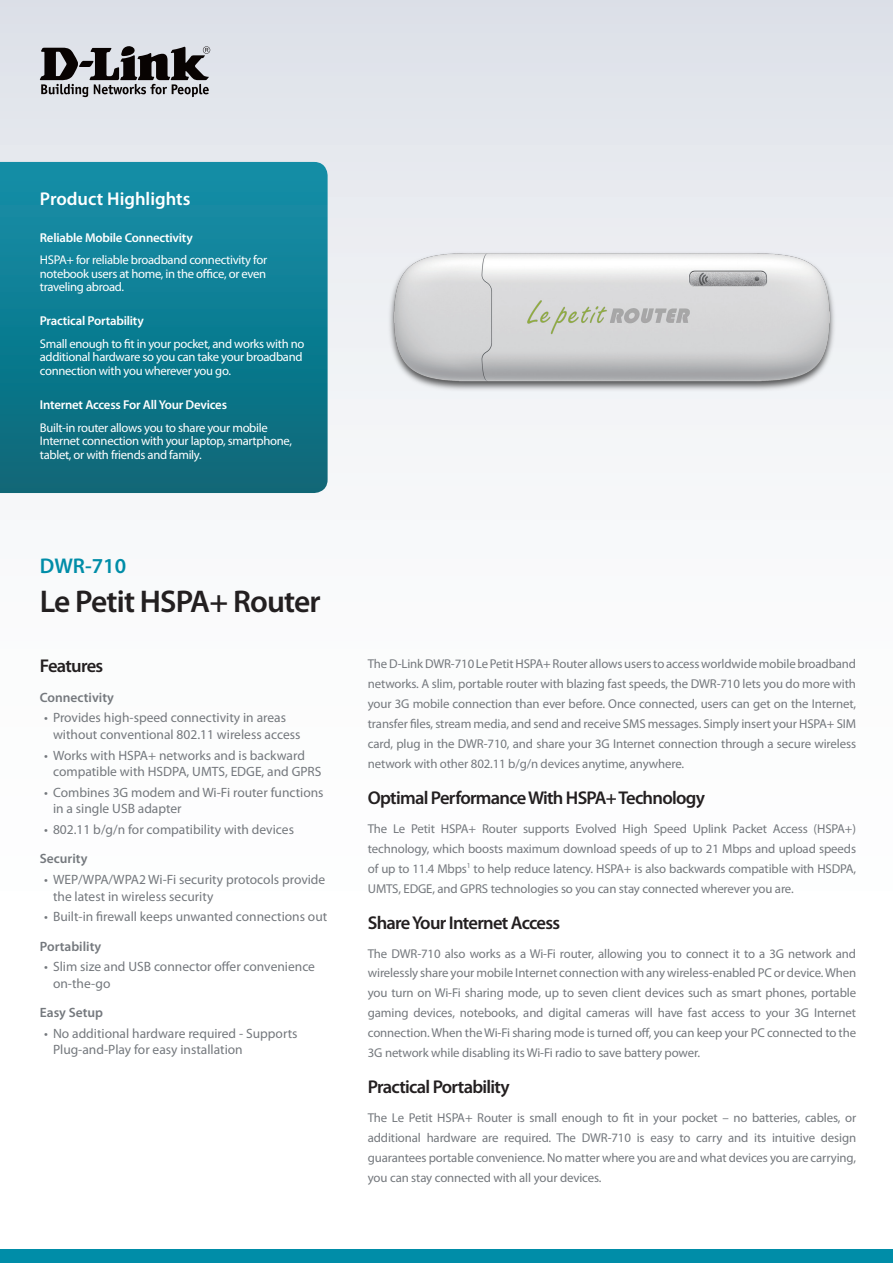
<style>
.page{position:relative;width:893px;height:1263px;background:#fff}
.page>*{position:absolute;margin:0;border:0;box-sizing:border-box;transform-origin:0 0}
.t1{font:600 31.5px "Myriad Pro";letter-spacing:-.025em;color:#231f20}
.t2{font:600 21.3px "Myriad Pro";color:#008da8}
.t3{font:600 18.6px "Myriad Pro";letter-spacing:-.04em;color:#231f20}
.t4{font:600 18.6px "Myriad Pro";color:#fff}
.t5{font:13.5px/16.5px "Myriad Pro";color:#74787d}
.t6{font:600 13.5px "Myriad Pro";color:#74787d}
.t7{font:12.9px/20px "Myriad Pro";letter-spacing:-.01em;color:#74787d;text-align:justify}
.t8{font:600 12.9px "Myriad Pro";letter-spacing:-.015em;color:#fff}
.t9{font:12.6px/13.5px "Myriad Pro";letter-spacing:-.025em;color:#fff}
</style>
<div class="page">
<div style="left:0;top:0;width:893px;height:1084px;background:linear-gradient(to bottom,#e3e6ec,#fff)"></div>
<div style="left:0;top:1249px;width:893px;height:14px;background:#008da8"></div>
<svg style="left:0;top:162px;width:328px;height:331px;background:#0f7c90"></svg>
<svg style="left:40px;top:46px;width:170px;height:51px;background:#807f83"></svg>
<img style="left:368px;top:227px;width:488px;height:181px">
<h3 class="t4" style="left:40px;top:187px;width:152px">Product Highlights</h3>
<p class="t8" style="left:40px;top:229px;width:154px">Reliable Mobile Connectivity</p>
<p class="t9" style="left:40px;top:253px;width:229px;text-align:justify">HSPA+ for reliable broadband connectivity for notebook users at home, in the office, or even traveling abroad.</p>
<p class="t8" style="left:40px;top:313px;width:105px">Practical Portability</p>
<p class="t9" style="left:40px;top:337px;width:266px">Small enough to fit in your pocket, and works with no additional hardware so you can take your broadband connection with you wherever you go.</p>
<p class="t8" style="left:40px;top:397px;width:189px">Internet Access For All Your Devices</p>
<p class="t9" style="left:40px;top:421px;width:254px">Built-in router allows you to share your mobile<br>Internet connection with your laptop, smartphone, tablet, or with friends and family.</p>
<h2 class="t2" style="left:40px;top:552px;width:88px">DWR-710</h2>
<h1 class="t1" style="left:40px;top:582px;width:282px">Le Petit HSPA+ Router</h1>
<h3 class="t3" style="left:40px;top:654px;width:65px">Features</h3>
<p class="t6" style="left:40px;top:688px;width:76px">Connectivity</p>
<p class="t5" style="left:53px;top:709px;width:249px;text-indent:-9px">• Provides high-speed connectivity in areas without conventional 802.11 wireless access</p>
<p class="t5" style="left:53px;top:747px;width:270px;text-indent:-9px">• Works with HSPA+ networks and is backward compatible with HSDPA, UMTS, EDGE, and GPRS</p>
<p class="t5" style="left:53px;top:784px;width:272px;text-indent:-9px">• Combines 3G modem and Wi-Fi router functions in a single USB adapter</p>
<p class="t5" style="left:44px;top:821px;width:251px">• 802.11 b/g/n for compatibility with devices</p>
<p class="t6" style="left:40px;top:850px;width:49px">Security</p>
<p class="t5" style="left:53px;top:871px;width:274px;text-indent:-9px">• WEP/WPA/WPA2 Wi-Fi security protocols provide the latest in wireless security</p>
<p class="t5" style="left:44px;top:908px;width:285px">• Built-in firewall keeps unwanted connections out</p>
<p class="t6" style="left:40px;top:937px;width:63px">Portability</p>
<p class="t5" style="left:53px;top:958px;width:264px;text-indent:-9px">• Slim size and USB connector offer convenience on-the-go</p>
<p class="t6" style="left:40px;top:1004px;width:65px">Easy Setup</p>
<p class="t5" style="left:53px;top:1025px;width:246px;text-indent:-9px">• No additional hardware required - Supports<br>Plug-and-Play for easy installation</p>
<p class="t7" style="left:368px;top:654px;width:490px">The D-Link DWR-710 Le Petit HSPA+ Router allows users to access worldwide mobile broadband networks. A slim, portable router with blazing fast speeds, the DWR-710 lets you do more with your 3G mobile connection than ever before. Once connected, users can get on the Internet, transfer files, stream media, and send and receive SMS messages. Simply insert your HSPA+ SIM card, plug in the DWR-710, and share your 3G Internet connection through a secure wireless network with other 802.11 b/g/n devices anytime, anywhere.</p>
<h3 class="t3" style="left:368px;top:786px;width:339px">Optimal Performance With HSPA+ Technology</h3>
<p class="t7" style="left:368px;top:818px;width:490px">The Le Petit HSPA+ Router supports Evolved High Speed Uplink Packet Access (HSPA+) technology, which boosts maximum download speeds of up to 21 Mbps and upload speeds of up to 11.4 Mbps<sup>1</sup> to help reduce latency. HSPA+ is also backwards compatible with HSDPA, UMTS, EDGE, and GPRS technologies so you can stay connected wherever you are.</p>
<h3 class="t3" style="left:368px;top:910px;width:194px">Share Your Internet Access</h3>
<p class="t7" style="left:368px;top:943px;width:490px">The DWR-710 also works as a Wi-Fi router, allowing you to connect it to a 3G network and wirelessly share your mobile Internet connection with any wireless-enabled PC or device. When you turn on Wi-Fi sharing mode, up to seven client devices such as smart phones, portable gaming devices, notebooks, and digital cameras will have fast access to your 3G Internet connection. When the Wi-Fi sharing mode is turned off, you can keep your PC connected to the 3G network while disabling its Wi-Fi radio to save battery power.</p>
<h3 class="t3" style="left:368px;top:1075px;width:143px">Practical Portability</h3>
<p class="t7" style="left:368px;top:1108px;width:490px">The Le Petit HSPA+ Router is small enough to fit in your pocket – no batteries, cables, or additional hardware are required. The DWR-710 is easy to carry and its intuitive design guarantees portable convenience. No matter where you are and what devices you are carrying, you can stay connected with all your devices.</p>
</div>
